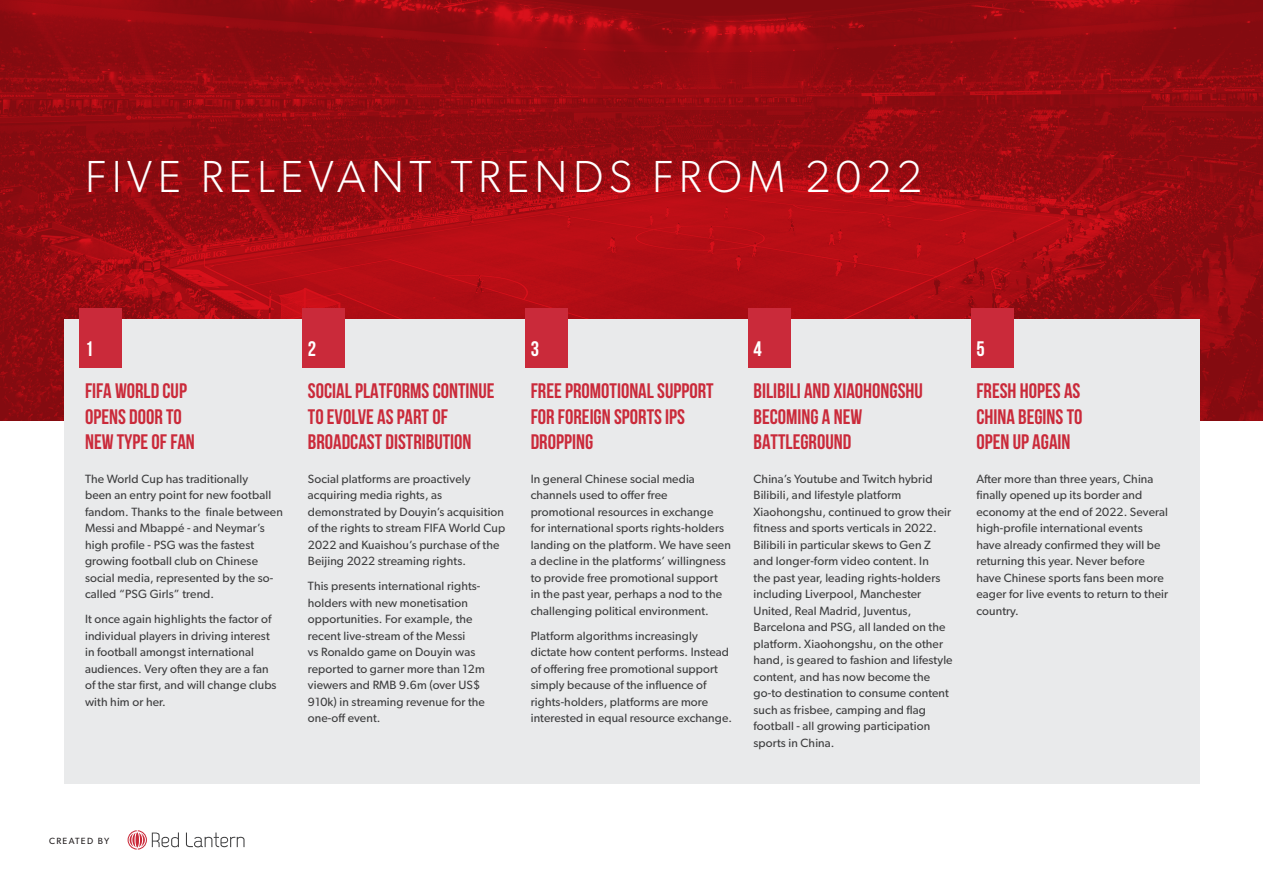
<style>
.page{position:relative;width:1263px;height:893px;background:#fff}
.page>*{position:absolute;margin:0;border:0;box-sizing:border-box;transform-origin:0 0}
.t1{font:300 45px "Gibson";letter-spacing:.12em;color:#fff}
.t2{font:700 21px/25.5px "Bebas Neue";color:#ca2a3a}
.t3{font:700 21px "Bebas Neue";color:#fff}
.t4{font:12px/16.5px "Gibson";letter-spacing:.01em;color:#3e3e3f}
.t5{font:9px "Gibson";letter-spacing:.15em;color:#231f20}
</style>
<div class="page">
<img style="left:0;top:0;width:1263px;height:421px">
<div style="left:64px;top:319px;width:1135px;height:464px;background:#e9eaeb"></div>
<svg style="left:128px;top:830px;width:51px;height:20px"></svg>
<svg style="left:186px;top:832px;width:58px;height:15px"></svg>
<div style="left:80px;top:308px;width:42px;height:60px;background:#ca2a3a"></div>
<div style="left:303px;top:308px;width:42px;height:60px;background:#ca2a3a"></div>
<div style="left:525px;top:308px;width:43px;height:60px;background:#ca2a3a"></div>
<div style="left:748px;top:308px;width:42px;height:60px;background:#ca2a3a"></div>
<div style="left:971px;top:308px;width:42px;height:60px;background:#ca2a3a"></div>
<p class="t1" style="left:85px;top:150px;width:838px">FIVE RELEVANT TRENDS FROM 2022</p>
<p class="t3" style="left:85px;top:337px;width:10px">1</p>
<p class="t2" style="left:85px;top:378px;width:103px">FIFA WORLD CUP</p>
<p class="t2" style="left:85px;top:404px;width:98px">OPENS DOOR TO</p>
<p class="t2" style="left:85px;top:429px;width:111px">NEW TYPE OF FAN</p>
<p class="t4" style="left:85px;top:470px;width:199px">The World Cup has traditionally<br>been an entry point for new football fandom. Thanks to the finale between<br>Messi and Mbappé - and Neymar’s high profile - PSG was the fastest growing football club on Chinese social media, represented by the so&shy;called “PSG Girls” trend.</p>
<p class="t4" style="left:85px;top:611px;width:193px">It once again highlights the factor of individual players in driving interest in football amongst international audiences. Very often they are a fan of the star first, and will change clubs with him or her.</p>
<p class="t3" style="left:308px;top:337px;width:10px">2</p>
<p class="t2" style="left:308px;top:378px;width:188px">SOCIAL PLATFORMS CONTINUE<br>TO EVOLVE AS PART OF<br>BROADCAST DISTRIBUTION</p>
<p class="t4" style="left:308px;top:470px;width:199px">Social platforms are proactively acquiring media rights, as demonstrated by Douyin’s acquisition of the rights to stream FIFA World Cup 2022 and Kuaishou’s purchase of the Beijing 2022 streaming rights.</p>
<p class="t4" style="left:308px;top:578px;width:179px">This presents international rights&shy;holders with new monetisation opportunities. For example, the recent live-stream of the Messi<br>vs Ronaldo game on Douyin was reported to garner more than 12m viewers and RMB 9.6m (over US$<br>910k) in streaming revenue for the one-off event.</p>
<p class="t3" style="left:531px;top:337px;width:10px">3</p>
<p class="t2" style="left:531px;top:378px;width:184px">FREE PROMOTIONAL SUPPORT<br>FOR FOREIGN SPORTS IPS<br>DROPPING</p>
<p class="t4" style="left:531px;top:470px;width:202px">In general Chinese social media channels used to offer free promotional resources in exchange for international sports rights-holders landing on the platform. We have seen a decline in the platforms’ willingness to provide free promotional support<br>in the past year, perhaps a nod to the challenging political environment.</p>
<p class="t4" style="left:531px;top:627px;width:203px">Platform algorithms increasingly dictate how content performs. Instead of offering free promotional support simply because of the influence of rights-holders, platforms are more interested in equal resource exchange.</p>
<p class="t3" style="left:753px;top:337px;width:10px">4</p>
<p class="t2" style="left:753px;top:378px;width:171px">BILIBILI AND XIAOHONGSHU<br>BECOMING A NEW<br>BATTLEGROUND</p>
<p class="t4" style="left:753px;top:470px;width:201px">China’s Youtube and Twitch hybrid Bilibili, and lifestyle platform Xiaohongshu, continued to grow their fitness and sports verticals in 2022.<br>Bilibili in particular skews to Gen Z and longer-form video content. In<br>the past year, leading rights-holders including Liverpool, Manchester United, Real Madrid, Juventus, Barcelona and PSG, all landed on the platform. Xiaohongshu, on the other hand, is geared to fashion and lifestyle content, and has now become the go-to destination to consume content such as frisbee, camping and flag football - all growing participation sports in China.</p>
<p class="t3" style="left:976px;top:337px;width:10px">5</p>
<p class="t2" style="left:976px;top:378px;width:106px">FRESH HOPES AS</p>
<p class="t2" style="left:976px;top:404px;width:108px">CHINA BEGINS TO</p>
<p class="t2" style="left:976px;top:429px;width:96px">OPEN UP AGAIN</p>
<p class="t4" style="left:976px;top:470px;width:193px">After more than three years, China finally opened up its border and economy at the end of 2022. Several high-profile international events have already confirmed they will be returning this year. Never before have Chinese sports fans been more eager for live events to return to their country.</p>
<p class="t5" style="left:49px;top:835px;width:62px">CREATED BY</p>
</div>
